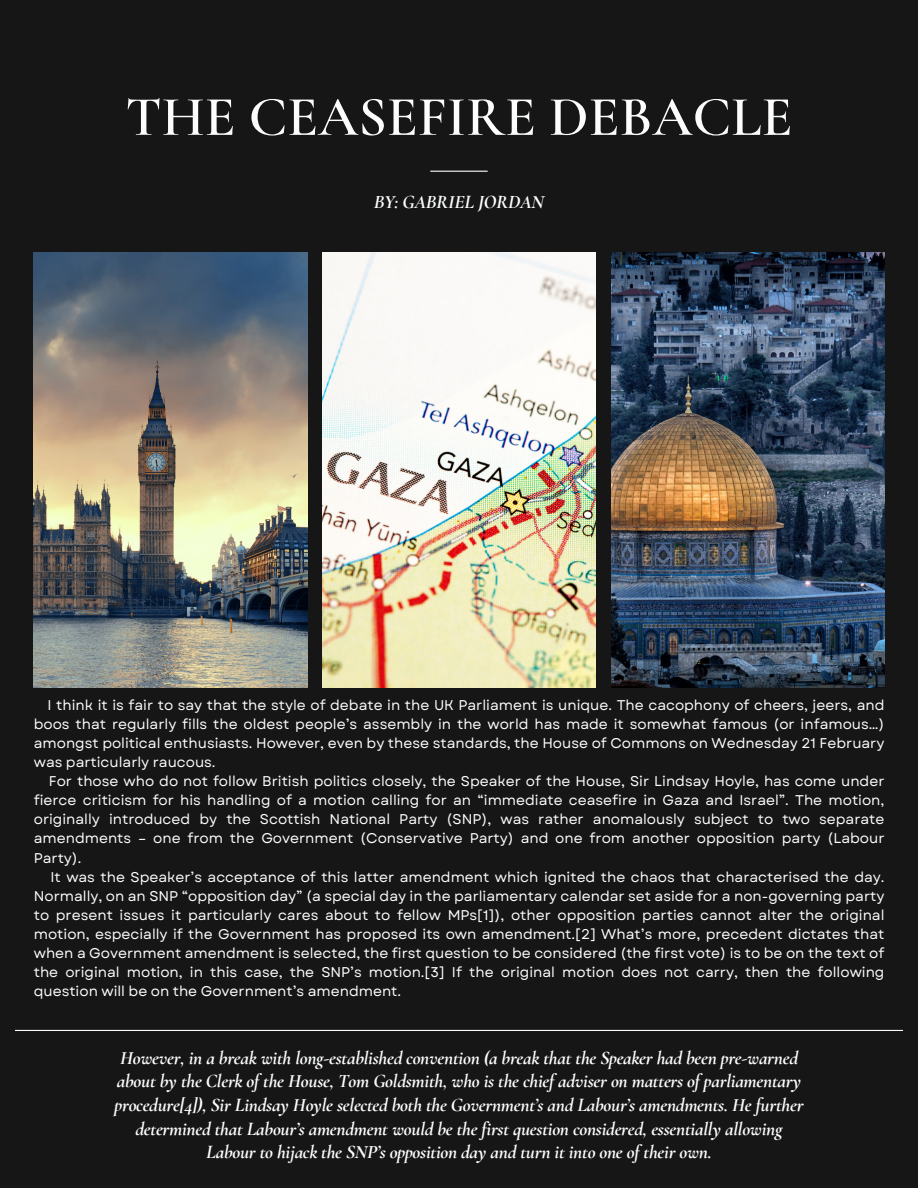
<style>
.page{position:relative;width:918px;height:1188px;background:#161616}
.page>*{position:absolute;margin:0;border:0;box-sizing:border-box;transform-origin:0 0}
.t1{font:600 56.4px "Cormorant Garamond";color:#fcfdfd}
.t2{font:italic 700 19.2px/23.7px "Cormorant Garamond";letter-spacing:-.015em;color:#fcfdfd;text-align:center}
.t3{font:14.1px/19.2px "Garet";color:#fcfdfd;text-align:justify}
</style>
<div class="page">
<img style="left:611px;top:253px;width:274px;height:434px">
<img style="left:34px;top:253px;width:273px;height:434px">
<img style="left:323px;top:253px;width:273px;height:434px">
<hr style="left:430px;top:171px;width:58px;height:1px;background:#fcfdfd">
<hr style="left:15px;top:1030px;width:888px;height:1px;background:#fcfdfd">
<h1 class="t1" style="left:125px;top:83px;width:668px">THE CEASEFIRE DEBACLE</h1>
<p class="t2" style="left:374px;top:190px;width:172px">BY: GABRIEL JORDAN</p>
<h2 class="t3" style="left:34px;top:695px;width:852px;text-indent:14px">I think it is fair to say that the style of debate in the UK Parliament is unique. The cacophony of cheers, jeers, and boos that regularly fills the oldest people’s assembly in the world has made it somewhat famous (or infamous…) amongst political enthusiasts. However, even by these standards, the House of Commons on Wednesday 21 February was particularly raucous.</h2>
<p class="t3" style="left:34px;top:772px;width:852px;text-indent:15px">For those who do not follow British politics closely, the Speaker of the House, Sir Lindsay Hoyle, has come under fierce criticism for his handling of a motion calling for an “immediate ceasefire in Gaza and Israel”. The motion, originally introduced by the Scottish National Party (SNP), was rather anomalously subject to two separate amendments – one from the Government (Conservative Party) and one from another opposition party (Labour Party).</p>
<p class="t3" style="left:34px;top:867px;width:852px;text-indent:17px">It was the Speaker’s acceptance of this latter amendment which ignited the chaos that characterised the day.<br>Normally, on an SNP “opposition day” (a special day in the parliamentary calendar set aside for a non-governing party to present issues it particularly cares about to fellow MPs[1]), other opposition parties cannot alter the original motion, especially if the Government has proposed its own amendment.[2] What’s more, precedent dictates that when a Government amendment is selected, the first question to be considered (the first vote) is to be on the text of the original motion, in this case, the SNP’s motion.[3] If the original motion does not carry, then the following question will be on the Government’s amendment.</p>
<h3 class="t2" style="left:115px;top:1046px;width:690px">However, in a break with long-established convention (a break that the Speaker had been pre-warned about by the Clerk of the House, Tom Goldsmith, who is the chief adviser on matters of parliamentary procedure[4]), Sir Lindsay Hoyle selected both the Government’s and Labour’s amendments. He further determined that Labour’s amendment would be the first question considered, essentially allowing Labour to hijack the SNP’s opposition day and turn it into one of their own.</h3>
</div>
